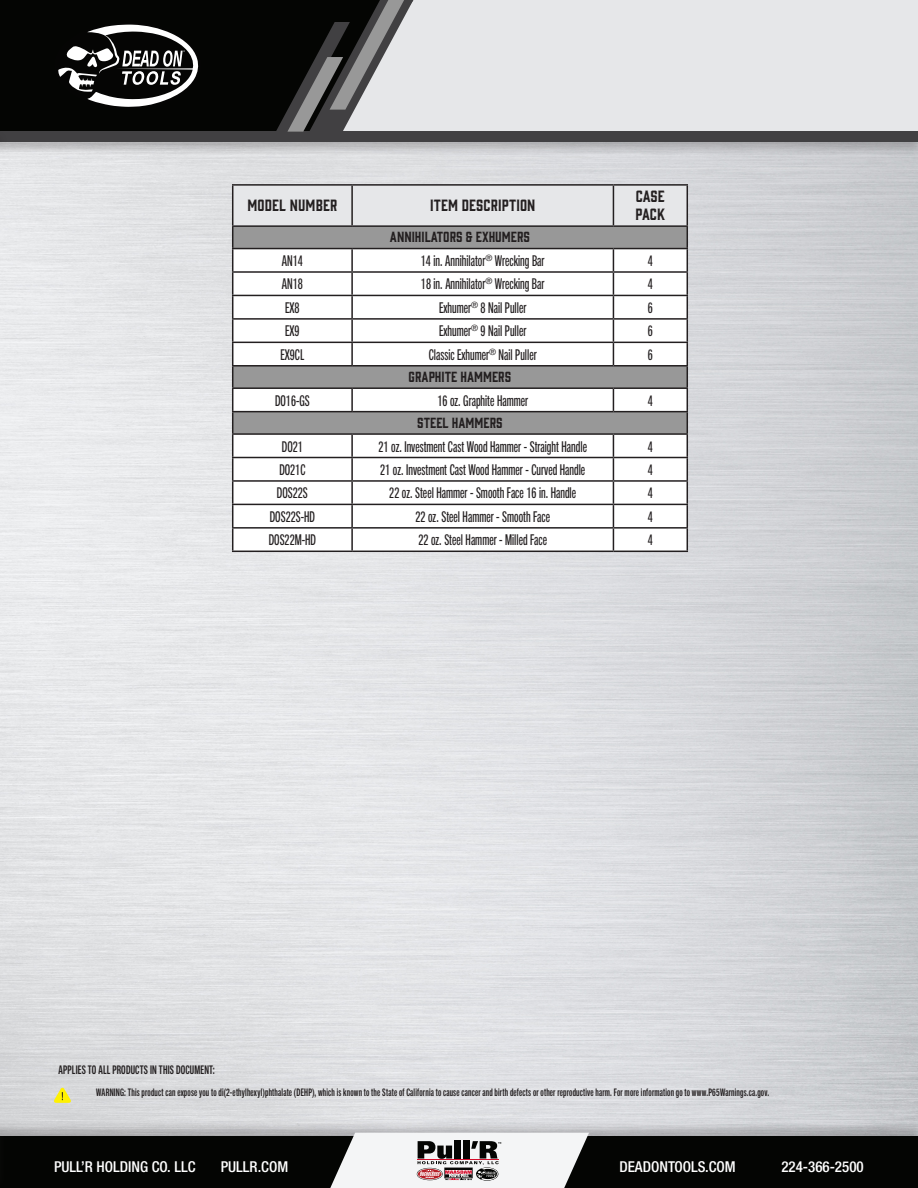
<style>
.page{position:relative;width:918px;height:1188px;background:#fff}
.page>*{position:absolute;margin:0;border:0;box-sizing:border-box;transform-origin:0 0}
.Table_Body_Copy{font:15px "Neue Helvetica Pro 59 Comp";color:#231f20}
.t1{font:500 condensed 15px "Helvetica Neue LT Pro";color:#fff}
.Table_Header{font:15px "Gin";letter-spacing:.01em;color:#231f20}
.Table_Header-2{font:15px/18px "Gin";letter-spacing:-.01em;color:#231f20}
.Table_Subheader{font:13.5px "Gin";color:#231f20}
.Warning{font:12px "Neue Helvetica Pro 69 Cm Md";letter-spacing:.015em;color:#231f20}
.Warning-2{font:10.5px "Neue Helvetica Pro 69 Cm Md";letter-spacing:.02em;color:#231f20}
</style>
<div class="page">
<div style="left:86px;top:0;width:832px;height:132px;background:#e6e7e9"></div>
<div style="left:0;top:0;width:271px;height:130px;background:#040503"></div>
<div style="left:54px;top:22px;width:148px;height:88px;background:#050504;border-radius:50%"></div>
<svg style="left:58px;top:25px;width:141px;height:82px"></svg>
<div style="left:0;top:130px;width:918px;height:26px;background:#231f20;opacity:.25"></div>
<div style="left:0;top:131px;width:918px;height:10px;background:#414042"></div>
<svg style="left:271px;top:0;width:142px;height:132px"></svg>
<div style="left:0;top:1121px;width:918px;height:67px;background:#231f20;opacity:.25"></div>
<div style="left:0;top:1136px;width:918px;height:52px;background:#040503"></div>
<svg style="left:329px;top:1133px;width:260px;height:55px"></svg>
<div style="left:0;top:130px;width:8px;height:26px;background:#231f20;opacity:.25"></div>
<div style="left:0;top:1121px;width:8px;height:67px;background:#231f20;opacity:.25"></div>
<hr style="left:0;top:1136px;width:1px;height:52px;background:#040503">
<svg style="left:53px;top:1087px;width:18px;height:16px"></svg>
<hr style="left:232px;top:184px;width:120px;height:2px;background:#231f20">
<hr style="left:352px;top:184px;width:261px;height:2px;background:#231f20">
<hr style="left:613px;top:184px;width:75px;height:2px;background:#231f20">
<svg style="left:232px;top:185px;width:456px;height:366px"></svg>
<hr style="left:232px;top:551px;width:120px;height:1px;background:#231f20">
<hr style="left:352px;top:551px;width:261px;height:1px;background:#231f20">
<hr style="left:613px;top:551px;width:75px;height:1px;background:#231f20">
<p class="Table_Header" style="left:248px;top:195px;width:91px">MODEL NUMBER</p>
<p class="Table_Header" style="left:430px;top:195px;width:107px">ITEM DESCRIPTION</p>
<p class="Table_Header-2" style="left:636px;top:186px;width:31px">CASE<br>PACK</p>
<p class="Table_Subheader" style="left:390px;top:228px;width:142px">ANNIHILATORS &amp; EXHUMERS</p>
<p class="Table_Body_Copy" style="left:282px;top:252px;width:22px">AN14</p>
<p class="Table_Body_Copy" style="left:421px;top:252px;width:125px">14 in. Annihilator<sup>®</sup> Wrecking Bar</p>
<p class="Table_Body_Copy" style="left:648px;top:252px;width:7px">4</p>
<p class="Table_Body_Copy" style="left:282px;top:275px;width:22px">AN18</p>
<p class="Table_Body_Copy" style="left:421px;top:275px;width:125px">18 in. Annihilator<sup>®</sup> Wrecking Bar</p>
<p class="Table_Body_Copy" style="left:648px;top:275px;width:7px">4</p>
<p class="Table_Body_Copy" style="left:285px;top:299px;width:16px">EX8</p>
<p class="Table_Body_Copy" style="left:439px;top:299px;width:89px">Exhumer<sup>®</sup> 8 Nail Puller</p>
<p class="Table_Body_Copy" style="left:648px;top:299px;width:7px">6</p>
<p class="Table_Body_Copy" style="left:285px;top:322px;width:16px">EX9</p>
<p class="Table_Body_Copy" style="left:439px;top:322px;width:89px">Exhumer<sup>®</sup> 9 Nail Puller</p>
<p class="Table_Body_Copy" style="left:648px;top:322px;width:7px">6</p>
<p class="Table_Body_Copy" style="left:281px;top:346px;width:25px">EX9CL</p>
<p class="Table_Body_Copy" style="left:429px;top:346px;width:110px">Classic Exhumer<sup>®</sup> Nail Puller</p>
<p class="Table_Body_Copy" style="left:648px;top:346px;width:7px">6</p>
<p class="Table_Subheader" style="left:409px;top:368px;width:104px">GRAPHITE HAMMERS</p>
<p class="Table_Body_Copy" style="left:275px;top:392px;width:36px">DO16-GS</p>
<p class="Table_Body_Copy" style="left:437px;top:392px;width:92px">16 oz. Graphite Hammer</p>
<p class="Table_Body_Copy" style="left:648px;top:392px;width:7px">4</p>
<p class="Table_Subheader" style="left:417px;top:413px;width:87px">STEEL HAMMERS</p>
<p class="Table_Body_Copy" style="left:282px;top:437px;width:23px">DO21</p>
<p class="Table_Body_Copy" style="left:379px;top:437px;width:210px">21 oz. Investment Cast Wood Hammer - Straight Handle</p>
<p class="Table_Body_Copy" style="left:648px;top:437px;width:7px">4</p>
<p class="Table_Body_Copy" style="left:279px;top:461px;width:28px">DO21C</p>
<p class="Table_Body_Copy" style="left:380px;top:461px;width:207px">21 oz. Investment Cast Wood Hammer - Curved Handle</p>
<p class="Table_Body_Copy" style="left:648px;top:461px;width:7px">4</p>
<p class="Table_Body_Copy" style="left:277px;top:484px;width:32px">DOS22S</p>
<p class="Table_Body_Copy" style="left:389px;top:484px;width:188px">22 oz. Steel Hammer - Smooth Face 16 in. Handle</p>
<p class="Table_Body_Copy" style="left:648px;top:484px;width:7px">4</p>
<p class="Table_Body_Copy" style="left:270px;top:508px;width:47px">DOS22S-HD</p>
<p class="Table_Body_Copy" style="left:416px;top:508px;width:136px">22 oz. Steel Hammer - Smooth Face</p>
<p class="Table_Body_Copy" style="left:648px;top:508px;width:7px">4</p>
<p class="Table_Body_Copy" style="left:269px;top:531px;width:49px">DOS22M-HD</p>
<p class="Table_Body_Copy" style="left:418px;top:531px;width:130px">22 oz. Steel Hammer - Milled Face</p>
<p class="Table_Body_Copy" style="left:648px;top:531px;width:7px">4</p>
<p class="Warning" style="left:58px;top:1063px;width:158px">APPLIES TO ALL PRODUCTS IN THIS DOCUMENT:</p>
<p class="Warning-2" style="left:96px;top:1086px;width:674px">WARNING: This product can expose you to di(2-ethylhexyl)phthalate (DEHP), which is known to the State of California to cause cancer and birth defects or other reproductive harm. For more information go to www.P65Warnings.ca.gov.</p>
<p class="t1" style="left:54px;top:1158px;width:143px">PULL’R HOLDING CO. LLC</p>
<p class="t1" style="left:221px;top:1158px;width:69px">PULLR.COM</p>
<p class="t1" style="left:619px;top:1158px;width:118px">DEADONTOOLS.COM</p>
<p class="t1" style="left:781px;top:1158px;width:84px">224-366-2500</p>
</div>
